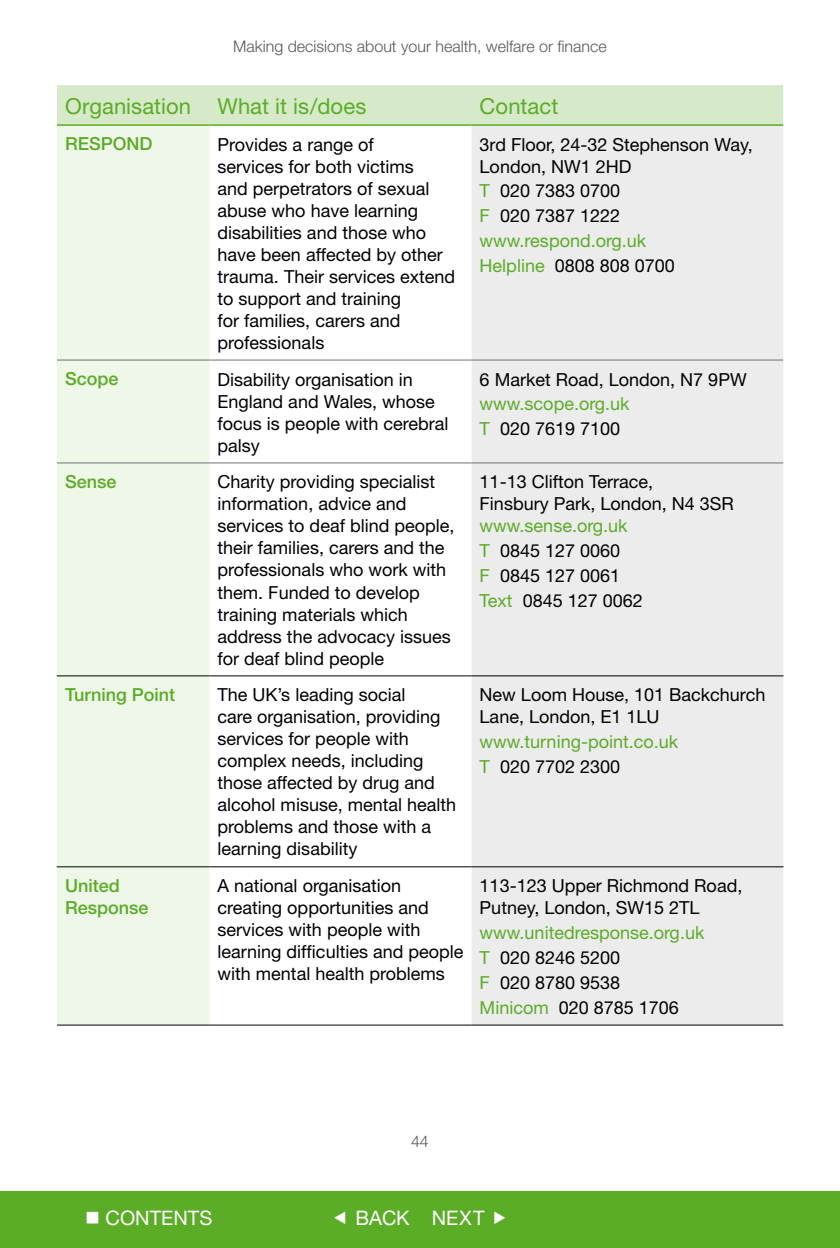
<style>
.page{position:relative;width:840px;height:1248px;background:#fff}
.page>*{position:absolute;margin:0;border:0;box-sizing:border-box;transform-origin:0 0}
.t1{font:22px "Helvetica Neue";letter-spacing:.005em;color:#5bac26}
.t2{font:20px "Helvetica Neue";color:#fff}
.t3{font:18px/22px "Helvetica Neue";color:#000}
.t4{font:18px/24.8px "Helvetica Neue";color:#5bac26}
.t5{font:500 18px/22px "Helvetica Neue";color:#5bac26}
.t6{font:300 16px "Helvetica Neue";color:#58585a}
.s1{color:#5bac26}
.s2{color:#000}
</style>
<div class="page">
<div style="left:57px;top:85px;width:725px;height:39px;background:#d6eac9"></div>
<div style="left:57px;top:126px;width:152px;height:898px;background:#eff7e9"></div>
<div style="left:471px;top:126px;width:311px;height:898px;background:#ececed"></div>
<hr style="left:57px;top:124px;width:152px;height:2px;background:#5bac26">
<hr style="left:209px;top:124px;width:262px;height:2px;background:#5bac26">
<hr style="left:471px;top:124px;width:311px;height:2px;background:#5bac26">
<hr style="left:57px;top:359px;width:152px;height:1px;background:#707173">
<hr style="left:209px;top:359px;width:262px;height:1px;background:#707173">
<hr style="left:471px;top:359px;width:311px;height:1px;background:#707173">
<hr style="left:57px;top:462px;width:152px;height:1px;background:#707173">
<hr style="left:209px;top:462px;width:262px;height:1px;background:#707173">
<hr style="left:471px;top:462px;width:311px;height:1px;background:#707173">
<hr style="left:57px;top:1024px;width:152px;height:1px;background:#000">
<hr style="left:209px;top:1024px;width:262px;height:1px;background:#000">
<hr style="left:471px;top:1024px;width:311px;height:1px;background:#000">
<hr style="left:57px;top:675px;width:152px;height:1px;background:#000">
<hr style="left:209px;top:675px;width:262px;height:1px;background:#000">
<hr style="left:471px;top:675px;width:312px;height:1px;background:#000">
<hr style="left:57px;top:866px;width:152px;height:1px;background:#000">
<hr style="left:209px;top:866px;width:262px;height:1px;background:#000">
<hr style="left:471px;top:866px;width:312px;height:1px;background:#000">
<div style="left:0;top:1191px;width:839px;height:56px;background:#5bac26"></div>
<p class="t6" style="left:233px;top:37px;width:375px">Making decisions about your health, welfare or finance</p>
<p class="t1" style="left:65px;top:93px;width:303px">Organisation What it is/does</p>
<p class="t1" style="left:479px;top:93px;width:80px">Contact</p>
<p class="t5" style="left:65px;top:133px;width:89px">RESPOND</p>
<p class="t3" style="left:217px;top:133px;width:239px">Provides a range of<br>services for both victims<br>and perpetrators of sexual abuse who have learning disabilities and those who have been affected by other trauma. Their services extend to support and training<br>for families, carers and professionals</p>
<p class="t3" style="left:479px;top:133px;width:274px">3rd Floor, 24-32 Stephenson Way,<br>London, NW1 2HD</p>
<p class="t3" style="left:479px;top:178px;width:197px;line-height:24.8px"><span class="s1">T</span> 020 7383 0700<br><span class="s1">F</span> 020 7387 1222 <span class="s1">www.respond.org.uk<br>Helpline</span> 0808 808 0700</p>
<p class="t5" style="left:65px;top:368px;width:55px">Scope</p>
<p class="t3" style="left:217px;top:368px;width:232px">Disability organisation in<br>England and Wales, whose focus is people with cerebral palsy</p>
<p class="t3" style="left:479px;top:368px;width:268px">6 Market Road, London, N7 9PW</p>
<p class="t4" style="left:479px;top:391px;width:151px">www.scope.org.uk<br>T <span class="s2">020 7619 7100</span></p>
<p class="t5" style="left:65px;top:470px;width:53px">Sense</p>
<p class="t3" style="left:217px;top:471px;width:238px">Charity providing specialist information, advice and services to deaf blind people, their families, carers and the professionals who work with them. Funded to develop training materials which address the advocacy issues for deaf blind people</p>
<p class="t3" style="left:479px;top:471px;width:256px">11-13 Clifton Terrace,<br>Finsbury Park, London, N4 3SR</p>
<p class="t3" style="left:479px;top:513px;width:165px;line-height:24.8px"><span class="s1">www.sense.org.uk<br>T</span> 0845 127 0060<br><span class="s1">F</span> 0845 127 0061<br><span class="s1">Text</span> 0845 127 0062</p>
<p class="t5" style="left:65px;top:683px;width:112px">Turning Point</p>
<p class="t3" style="left:217px;top:683px;width:240px">The UK’s leading social<br>care organisation, providing services for people with complex needs, including those affected by drug and alcohol misuse, mental health problems and those with a learning disability</p>
<p class="t3" style="left:479px;top:683px;width:287px">New Loom House, 101 Backchurch<br>Lane, London, E1 1LU</p>
<p class="t4" style="left:479px;top:729px;width:200px">www.turning-point.co.uk<br>T <span class="s2">020 7702 2300</span></p>
<p class="t5" style="left:65px;top:874px;width:85px">United<br>Response</p>
<p class="t3" style="left:217px;top:874px;width:247px">A national organisation creating opportunities and services with people with learning difficulties and people with mental health problems</p>
<p class="t3" style="left:479px;top:874px;width:264px">113-123 Upper Richmond Road,<br>Putney, London, SW15 2TL</p>
<p class="t4" style="left:479px;top:920px;width:226px">www.unitedresponse.org.uk<br>T <span class="s2">020 8246 5200<br></span>F <span class="s2">020 8780 9538<br></span>Minicom <span class="s2">020 8785 1706</span></p>
<p class="t6" style="left:411px;top:1131px;width:10px">44</p>
<p class="t2" style="left:85px;top:1206px;width:129px">■ CONTENTS</p>
<p class="t2" style="left:355px;top:1206px;width:131px">BACK NEXT</p>
</div>
